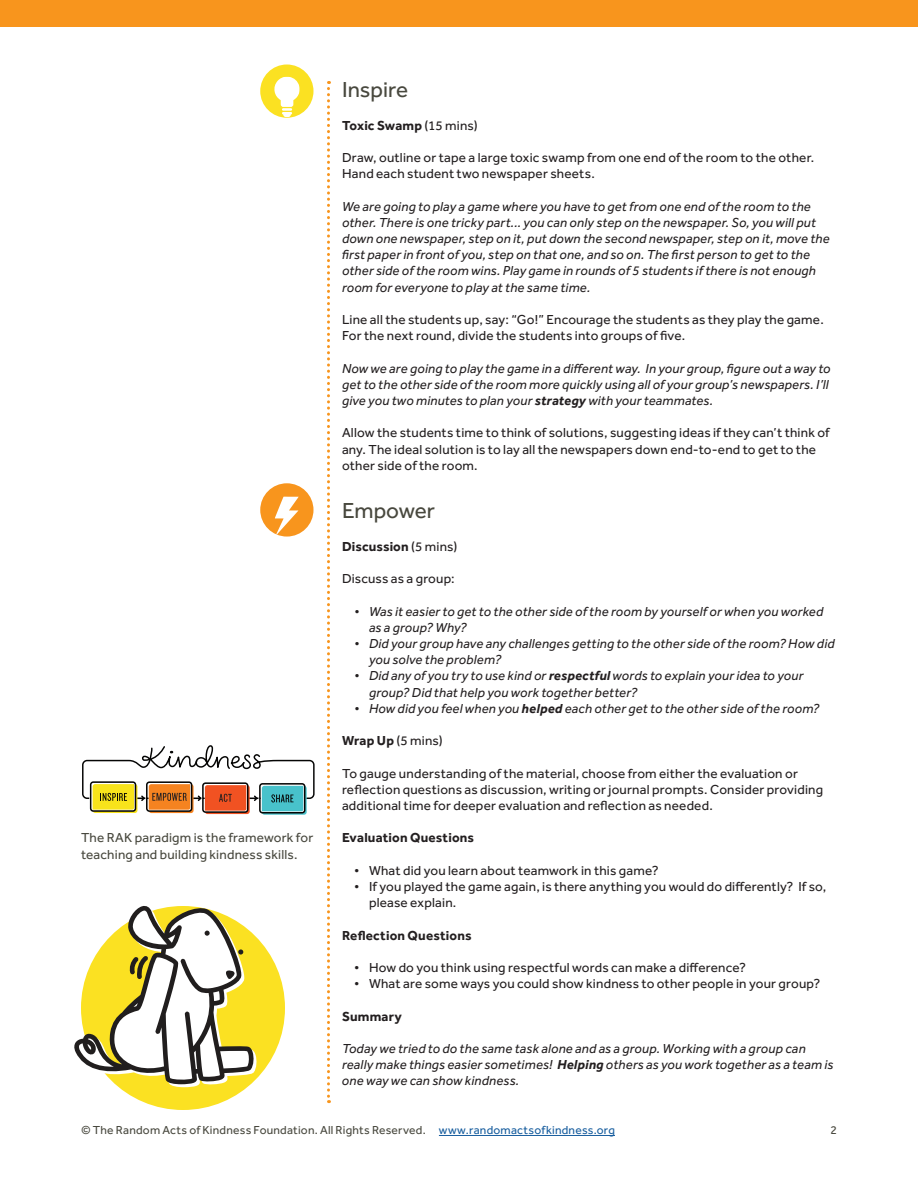
<style>
.page{position:relative;width:918px;height:1188px;background:#fff}
.page>*{position:absolute;margin:0;border:0;box-sizing:border-box;transform-origin:0 0}
.Subheadline{font:22.5px "Effra";color:#48483e}
.t1{font:italic 13.5px/16.2px "Effra";letter-spacing:.015em;color:#231f20}
.t2{font:13.5px/16.2px "Effra";letter-spacing:.015em;color:#231f20}
.t3{font:700 13.5px "Effra";letter-spacing:.015em;color:#231f20}
.Sidebar_Text{font:13.5px/16.2px "Effra";letter-spacing:.015em;color:#48483e}
.t4{font:12px "Effra";letter-spacing:.02em;color:#48483e}
.s1{font-weight:400}
.s2{font-weight:700}
.s3{color:#175d9e}
</style>
<div class="page">
<hr style="left:439px;top:1135px;width:176px;height:1px;background:#175d9e">
<div style="left:81px;top:906px;width:204px;height:204px;background:#fbe122;border-radius:50%"></div>
<div style="left:260px;top:64px;width:54px;height:54px;background:#fbe122;border-radius:50%"></div>
<svg style="left:274px;top:77px;width:26px;height:40px"></svg>
<svg style="left:327px;top:81px;width:3px;height:1022px"></svg>
<div style="left:0;top:0;width:918px;height:27px;background:#f8951d"></div>
<svg style="left:74px;top:906px;width:182px;height:181px"></svg>
<div style="left:260px;top:483px;width:54px;height:54px;background:#f8951d;border-radius:50%"></div>
<svg style="left:275px;top:496px;width:24px;height:40px"></svg>
<div style="left:149px;top:784px;width:45px;height:29px;background:#f58320;border-radius:3px"></div>
<div style="left:145px;top:781px;width:47px;height:30px;border:2px solid #fff;border-radius:3px"></div>
<div style="left:146px;top:781px;width:46px;height:31px;border:2px solid #050504;border-radius:3px"></div>
<div style="left:205px;top:785px;width:45px;height:29px;background:#f15222;border-radius:3px"></div>
<div style="left:201px;top:782px;width:47px;height:30px;border:2px solid #fff;border-radius:3px"></div>
<div style="left:202px;top:782px;width:46px;height:31px;border:2px solid #050504;border-radius:3px"></div>
<div style="left:262px;top:786px;width:45px;height:29px;background:#48c2cb;border-radius:3px"></div>
<div style="left:258px;top:782px;width:47px;height:31px;border:2px solid #fff;border-radius:3px"></div>
<div style="left:259px;top:783px;width:46px;height:31px;border:2px solid #050504;border-radius:3px"></div>
<div style="left:93px;top:784px;width:44px;height:29px;background:#f8e31b;border-radius:3px"></div>
<div style="left:89px;top:781px;width:47px;height:30px;border:2px solid #fff;border-radius:3px"></div>
<div style="left:90px;top:781px;width:46px;height:31px;border:2px solid #050504;border-radius:3px"></div>
<svg style="left:82px;top:745px;width:233px;height:58px"></svg>
<p class="Sidebar_Text" style="left:81px;top:830px;width:234px">The RAK paradigm is the framework for teaching and building kindness skills.</p>
<p class="Subheadline" style="left:342px;top:77px;width:68px">Inspire</p>
<p class="t3" style="left:342px;top:117px;width:137px">Toxic Swamp <span class="s1">(15 mins)</span></p>
<p class="t2" style="left:342px;top:149px;width:474px">Draw, outline or tape a large toxic swamp from one end of the room to the other.<br>Hand each student two newspaper sheets.</p>
<p class="t1" style="left:342px;top:198px;width:489px">We are going to play a game where you have to get from one end of the room to the other. There is one tricky part... you can only step on the newspaper. So, you will put down one newspaper, step on it, put down the second newspaper, step on it, move the first paper in front of you, step on that one, and so on. The first person to get to the other side of the room wins. Play game in rounds of 5 students if there is not enough room for everyone to play at the same time.</p>
<p class="t2" style="left:342px;top:311px;width:483px">Line all the students up, say: “Go!” Encourage the students as they play the game.<br>For the next round, divide the students into groups of five.</p>
<p class="t1" style="left:342px;top:360px;width:490px">Now we are going to play the game in a different way. In your group, figure out a way to get to the other side of the room more quickly using all of your group’s newspapers. I’ll give you two minutes to plan your <span class="s2">strategy</span> with your teammates.</p>
<p class="t2" style="left:342px;top:425px;width:489px">Allow the students time to think of solutions, suggesting ideas if they can’t think of any. The ideal solution is to lay all the newspapers down end-to-end to get to the other side of the room.</p>
<p class="Subheadline" style="left:342px;top:498px;width:95px">Empower</p>
<p class="t3" style="left:342px;top:538px;width:117px">Discussion <span class="s1">(5 mins)</span></p>
<p class="t2" style="left:342px;top:570px;width:114px">Discuss as a group:</p>
<p class="t1" style="left:369px;top:603px;width:456px;text-indent:-15px">• Was it easier to get to the other side of the room by yourself or when you worked as a group? Why?</p>
<p class="t1" style="left:369px;top:635px;width:467px;text-indent:-15px">• Did your group have any challenges getting to the other side of the room? How did you solve the problem?</p>
<p class="t1" style="left:369px;top:668px;width:436px;text-indent:-15px">• Did any of you try to use kind or <span class="s2">respectful</span> words to explain your idea to your group? Did that help you work together better?</p>
<p class="t1" style="left:354px;top:700px;width:467px">• How did you feel when you <span class="s2">helped</span> each other get to the other side of the room?</p>
<p class="t2" style="left:342px;top:732px;width:102px"><span class="s2">Wrap Up</span> (5 mins)</p>
<p class="t2" style="left:342px;top:765px;width:483px">To gauge understanding of the material, choose from either the evaluation or reflection questions as discussion, writing or journal prompts. Consider providing additional time for deeper evaluation and reflection as needed.</p>
<p class="t3" style="left:342px;top:830px;width:134px">Evaluation Questions</p>
<p class="t2" style="left:354px;top:862px;width:306px">• What did you learn about teamwork in this game?</p>
<p class="t2" style="left:369px;top:878px;width:459px;text-indent:-15px">• If you played the game again, is there anything you would do differently? If so, please explain.</p>
<p class="t3" style="left:342px;top:927px;width:131px">Reflection Questions</p>
<p class="t2" style="left:354px;top:959px;width:394px">• How do you think using respectful words can make a difference?</p>
<p class="t2" style="left:354px;top:975px;width:468px">• What are some ways you could show kindness to other people in your group?</p>
<p class="t3" style="left:342px;top:1008px;width:61px">Summary</p>
<p class="t1" style="left:342px;top:1040px;width:493px">Today we tried to do the same task alone and as a group. Working with a group can really make things easier sometimes! <span class="s2">Helping</span> others as you work together as a team is one way we can show kindness.</p>
<p class="t4" style="left:81px;top:1123px;width:535px">© The Random Acts of Kindness Foundation. All Rights Reserved. <span class="s3">www.randomactsofkindness.org</span></p>
<p class="t4" style="left:830px;top:1123px;width:8px">2</p>
</div>
